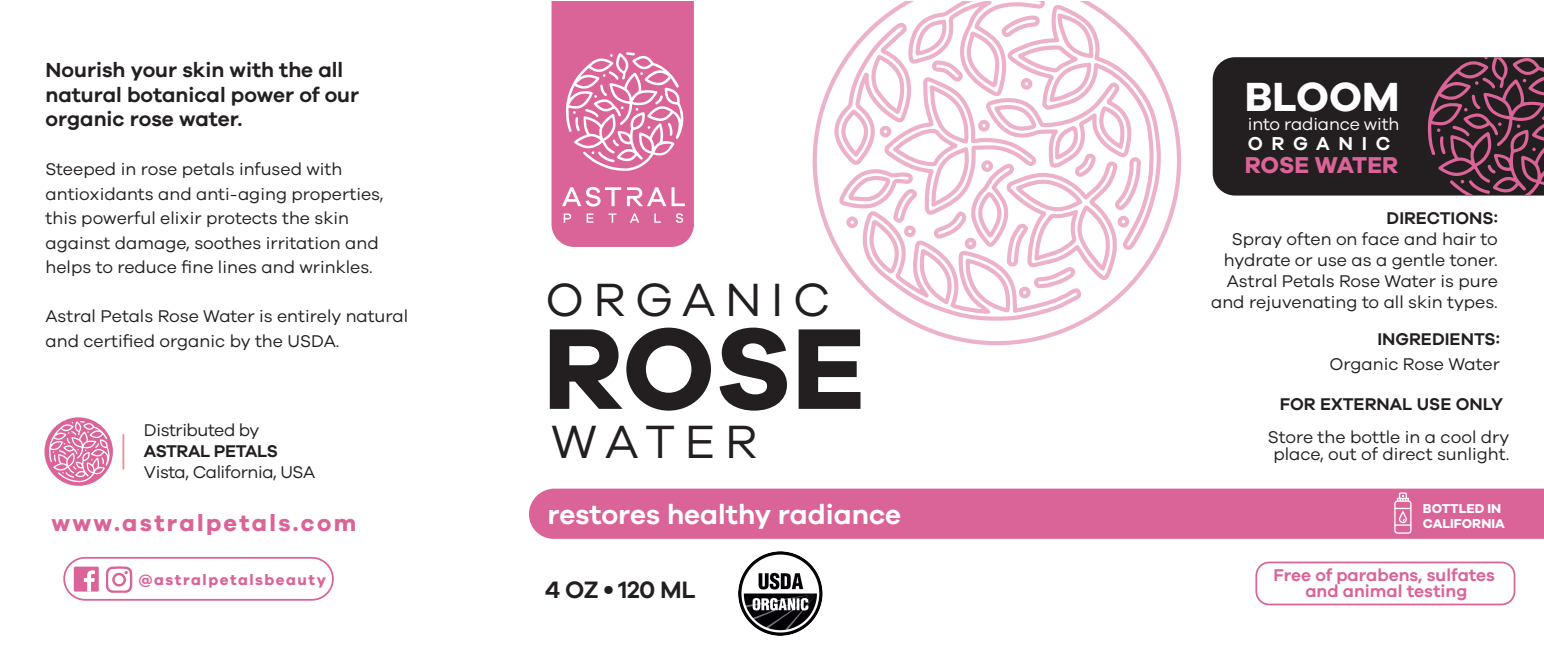
<style>
.page{position:relative;width:1544px;height:662px;background:#fff}
.page>*{position:absolute;margin:0;border:0;box-sizing:border-box;transform-origin:0 0}
.t1{font:700 118.65px "Galano Grotesque";color:#231f20}
.t2{font:47.95px "Galano Grotesque";letter-spacing:.2em;color:#231f20}
.t3{font:700 42px "Galano Grotesque";color:#fff}
.t4{font:600 28px "Galano Grotesque";color:#fff}
.t5{font:600 24.5px "Galano Grotesque";letter-spacing:-.025em;color:#231f20}
.t6{font:700 23.8px "Galano Grotesque";letter-spacing:.1em;color:#da6398}
.t7{font:700 23.8px "Galano Grotesque";color:#da6398}
.t8{font:600 21px/24.5px "Galano Grotesque";color:#231f20}
.t9{font:600 19.25px "Galano Grotesque";letter-spacing:.45em;color:#fff}
.t10{font:17.5px/24.5px "Galano Grotesque";color:#231f20}
.t11{font:600 17.5px "Galano Grotesque";color:#231f20}
.t12{font:600 17.5px/15.8px "Galano Grotesque";color:#da6398;text-align:center}
.t13{font:17.5px "Galano Grotesque";letter-spacing:-.025em;color:#231f20}
.t14{font:17.5px "Galano Grotesque";letter-spacing:-.01em;color:#fff}
.t15{font:600 17.5px "Galano Grotesque";letter-spacing:-.025em;color:#231f20}
.t16{font:700 15.4px "Galano Grotesque";letter-spacing:.1em;color:#da6398}
.t17{font:700 13.3px/15px "Galano Grotesque";color:#fff}
</style>
<div class="page">
<div style="left:529px;top:488px;width:1015px;height:50px;background:#da6398"></div>
<svg style="left:44px;top:417px;width:69px;height:68px"></svg>
<svg style="left:49px;top:421px;width:61px;height:61px"></svg>
<hr style="left:122px;top:434px;width:2px;height:35px;background:#f28b8f">
<div style="left:1212px;top:57px;width:215px;height:138px;background:#231f20"></div>
<svg style="left:1427px;top:57px;width:117px;height:138px;background:#563241"></svg>
<svg style="left:812px;top:75px;width:369px;height:270px"></svg>
<svg style="left:834px;top:2px;width:327px;height:318px"></svg>
<div style="left:1255px;top:561px;width:260px;height:44px;border:2px solid #da6398;border-radius:13px"></div>
<div style="left:63px;top:556px;width:271px;height:44px;border:2px solid #da6398;border-radius:21px"></div>
<div style="left:74px;top:566px;width:25px;height:25px;background:#da6398"></div>
<svg style="left:84px;top:570px;width:11px;height:21px"></svg>
<svg style="left:106px;top:566px;width:26px;height:27px"></svg>
<img style="left:738px;top:551px;width:85px;height:85px">
<svg style="left:551px;top:2px;width:143px;height:245px;background:#df78a6"></svg>
<svg style="left:1394px;top:492px;width:17px;height:41px"></svg>
<p class="t8" style="left:46px;top:57px;width:315px">Nourish your skin with the all natural botanical power of our organic rose water.</p>
<p class="t10" style="left:46px;top:156px;width:340px">Steeped in rose petals infused with antioxidants and anti-aging properties, this powerful elixir protects the skin against damage, soothes irritation and helps to reduce fine lines and wrinkles.</p>
<p class="t10" style="left:46px;top:303px;width:364px">Astral Petals Rose Water is entirely natural and certified organic by the USDA.</p>
<p class="t13" style="left:144px;top:419px;width:117px">Distributed by</p>
<p class="t15" style="left:144px;top:440px;width:135px">ASTRAL PETALS</p>
<p class="t13" style="left:144px;top:461px;width:173px">Vista, California, USA</p>
<h3 class="t6" style="left:51px;top:508px;width:306px">www.astralpetals.com</h3>
<p class="t16" style="left:138px;top:570px;width:189px">@astralpetalsbeauty</p>
<h2 class="t2" style="left:545px;top:271px;width:286px">ORGANIC</h2>
<h1 class="t1" style="left:543px;top:295px;width:324px">ROSE</h1>
<h2 class="t2" style="left:551px;top:413px;width:208px">WATER</h2>
<h3 class="t4" style="left:547px;top:497px;width:355px">restores healthy radiance</h3>
<h3 class="t5" style="left:545px;top:574px;width:152px">4 OZ • 120 ML</h3>
<h3 class="t3" style="left:1244px;top:71px;width:156px">BLOOM</h3>
<p class="t14" style="left:1247px;top:113px;width:153px">into radiance with</p>
<p class="t9" style="left:1247px;top:131px;width:144px">ORGANIC</p>
<h3 class="t7" style="left:1244px;top:150px;width:155px">ROSE WATER</h3>
<p class="t11" style="left:1386px;top:208px;width:113px">DIRECTIONS:</p>
<p class="t10" style="left:1211px;top:228px;width:288px;line-height:21px;text-align:right">Spray often on face and hair to hydrate or use as a gentle toner.<br>Astral Petals Rose Water is pure and rejuvenating to all skin types.</p>
<p class="t11" style="left:1377px;top:329px;width:124px">INGREDIENTS:</p>
<p class="t10" style="left:1329px;top:351px;width:172px">Organic Rose Water</p>
<p class="t11" style="left:1279px;top:394px;width:225px">FOR EXTERNAL USE ONLY</p>
<p class="t10" style="left:1268px;top:427px;width:243px;line-height:17.5px;text-align:center">Store the bottle in a cool dry place, out of direct sunlight.</p>
<p class="t17" style="left:1422px;top:500px;width:83px">BOTTLED IN<br>CALIFORNIA</p>
<p class="t12" style="left:1273px;top:566px;width:223px">Free of parabens, sulfates and animal testing</p>
</div>
